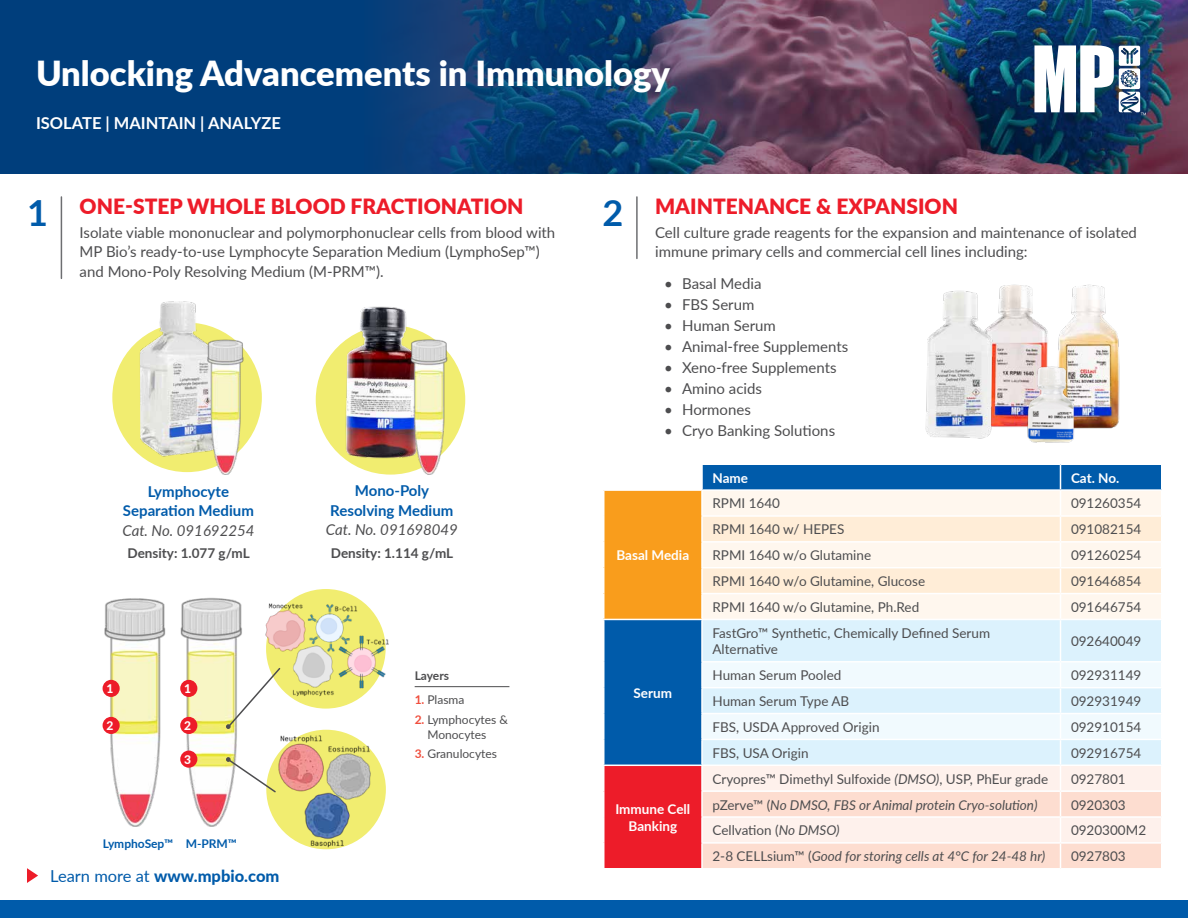
<style>
.page{position:relative;width:1188px;height:918px;background:#fff}
.page>*{position:absolute;margin:0;border:0;box-sizing:border-box;transform-origin:0 0}
.t1{font:700 36px "Lato";color:#005baa}
.t2{font:900 34.5px "Lato";color:#fff}
.t3{font:900 21px "Lato";color:#ed1c29}
.t4{font:700 16.5px "Lato";color:#fff}
.t5{font:800 16.5px "Lato";color:#005baa}
.t6{font:15px/19.5px "Lato";color:#4d4d4f}
.t7{font:700 15px/19.5px "Lato";color:#005baa;text-align:center}
.t8{font:italic 15px "Lato";color:#4d4d4f}
.t9{font:13.5px/16.5px "Lato";color:#4d4d4f}
.t10{font:italic 13.5px "Lato";color:#4d4d4f}
.t11{font:700 13.5px/16.5px "Lato";color:#fff;text-align:center}
.t12{font:700 13.5px "Lato";color:#4d4d4f}
.t13{font:12px/15px "Lato";color:#4d4d4f}
.t14{font:700 12px "Lato";color:#005baa}
.t15{font:700 12px "Lato";color:#4d4d4f}
.t16{font:800 12px "Lato";color:#fff}
.s1{font-weight:700;color:#f04e3d}
.s2{font-weight:400}
.s3{font-style:italic}
.s4{font-style:normal}
</style>
<div class="page">
<div style="left:0;top:0;width:1188px;height:174px;background:#003e7c"></div>
<img style="left:392px;top:0;width:796px;height:174px">
<img style="left:1034px;top:45px;width:112px;height:70px">
<hr style="left:61px;top:197px;width:1px;height:81px;background:#6d6e71">
<div style="left:112px;top:323px;width:150px;height:149px;background:#f1ed70;border-radius:50%"></div>
<div style="left:316px;top:325px;width:149px;height:150px;background:#f1ed70;border-radius:50%"></div>
<img style="left:320px;top:306px;width:133px;height:169px">
<img style="left:410px;top:337px;width:38px;height:138px">
<img style="left:129px;top:301px;width:100px;height:172px">
<img style="left:206px;top:337px;width:39px;height:138px">
<img style="left:103px;top:598px;width:63px;height:228px">
<div style="left:103px;top:680px;width:17px;height:17px;background:#ed1c29;border-radius:50%"></div>
<div style="left:103px;top:717px;width:17px;height:17px;background:#ed1c29;border-radius:50%"></div>
<img style="left:180px;top:597px;width:62px;height:229px">
<div style="left:180px;top:680px;width:17px;height:17px;background:#ed1c29;border-radius:50%"></div>
<div style="left:180px;top:717px;width:17px;height:17px;background:#ed1c29;border-radius:50%"></div>
<div style="left:180px;top:751px;width:17px;height:17px;background:#ed1c29;border-radius:50%"></div>
<div style="left:266px;top:589px;width:120px;height:120px;background:#f1ed70;border-radius:50%"></div>
<img style="left:265px;top:600px;width:124px;height:109px">
<div style="left:266px;top:730px;width:120px;height:119px;background:#f1ed70;border-radius:50%"></div>
<img style="left:226px;top:730px;width:151px;height:120px">
<svg style="left:226px;top:666px;width:56px;height:63px"></svg>
<svg style="left:226px;top:757px;width:51px;height:37px"></svg>
<hr style="left:415px;top:686px;width:94px;height:1px;background:#4d4d4f">
<hr style="left:636px;top:197px;width:2px;height:61px;background:#6d6e71">
<div style="left:604px;top:620px;width:97px;height:145px;background:#005baa"></div>
<div style="left:604px;top:490px;width:98px;height:129px;background:#f99d1c"></div>
<div style="left:703px;top:620px;width:458px;height:41px;background:#dcf2fd"></div>
<div style="left:604px;top:765px;width:98px;height:104px;background:#ed1c29"></div>
<hr style="left:701px;top:515px;width:359px;height:2px;background:#fff">
<hr style="left:1060px;top:620px;width:1px;height:41px;background:#fff">
<hr style="left:701px;top:790px;width:359px;height:2px;background:#fff">
<hr style="left:603px;top:489px;width:99px;height:2px;background:#fff">
<hr style="left:603px;top:765px;width:99px;height:1px;background:#fff">
<hr style="left:603px;top:868px;width:99px;height:2px;background:#fff">
<hr style="left:701px;top:491px;width:2px;height:24px;background:#fff">
<hr style="left:701px;top:517px;width:2px;height:24px;background:#fff">
<hr style="left:701px;top:541px;width:359px;height:2px;background:#fff">
<hr style="left:701px;top:543px;width:2px;height:24px;background:#fff">
<hr style="left:701px;top:567px;width:359px;height:1px;background:#fff">
<hr style="left:701px;top:568px;width:2px;height:25px;background:#fff">
<hr style="left:701px;top:593px;width:359px;height:1px;background:#fff">
<hr style="left:701px;top:594px;width:2px;height:25px;background:#fff">
<svg style="left:702px;top:465px;width:460px;height:154px;background:#d6dbdd"></svg>
<hr style="left:701px;top:766px;width:2px;height:24px;background:#fff">
<hr style="left:701px;top:792px;width:2px;height:24px;background:#fff">
<hr style="left:701px;top:816px;width:359px;height:2px;background:#fff">
<hr style="left:701px;top:818px;width:2px;height:24px;background:#fff">
<hr style="left:701px;top:842px;width:359px;height:2px;background:#fff">
<hr style="left:701px;top:844px;width:2px;height:24px;background:#fff">
<svg style="left:702px;top:663px;width:459px;height:205px"></svg>
<div style="left:0;top:900px;width:1188px;height:18px;background:#005baa"></div>
<svg style="left:27px;top:868px;width:11px;height:15px"></svg>
<img style="left:1012px;top:284px;width:32px;height:143px">
<img style="left:925px;top:285px;width:87px;height:154px">
<img style="left:1044px;top:284px;width:76px;height:145px">
<img style="left:1015px;top:344px;width:77px;height:99px">
<h2 class="t2" style="left:36px;top:48px;width:636px">Unlocking Advancements in Immunology</h2>
<p class="t4" style="left:36px;top:111px;width:246px">ISOLATE | MAINTAIN | ANALYZE</p>
<h1 class="t1" style="left:27px;top:186px;width:22px">1</h1>
<h3 class="t3" style="left:80px;top:190px;width:445px">ONE-STEP WHOLE BLOOD FRACTIONATION</h3>
<p class="t6" style="left:80px;top:222px;width:477px">Isolate viable mononuclear and polymorphonuclear cells from blood with<br>MP Bio’s ready-to-use Lymphocyte Separation Medium (LymphoSep™) and Mono-Poly Resolving Medium (M-PRM™).</p>
<p class="t7" style="left:123px;top:481px;width:133px">Lymphocyte<br>Separation Medium</p>
<p class="t8" style="left:122px;top:519px;width:134px">Cat. No. 091692254</p>
<p class="t12" style="left:128px;top:543px;width:124px">Density: 1.077 g/mL</p>
<p class="t16" style="left:107px;top:680px;width:8px">1</p>
<p class="t16" style="left:107px;top:717px;width:8px">2</p>
<p class="t16" style="left:184px;top:680px;width:8px">1</p>
<p class="t16" style="left:184px;top:717px;width:8px">2</p>
<p class="t16" style="left:184px;top:751px;width:8px">3</p>
<p class="t14" style="left:103px;top:835px;width:136px">LymphoSep™ M-PRM™</p>
<p class="t7" style="left:330px;top:481px;width:125px">Mono-Poly<br>Resolving Medium</p>
<p class="t8" style="left:326px;top:519px;width:134px">Cat. No. 091698049</p>
<p class="t12" style="left:331px;top:543px;width:124px">Density: 1.114 g/mL</p>
<p class="t15" style="left:415px;top:667px;width:36px">Layers</p>
<p class="t13" style="left:415px;top:692px;width:51px"><span class="s1">1.</span> Plasma</p>
<p class="t13" style="left:427px;top:711px;width:82px;text-indent:-13px"><span class="s1">2.</span> Lymphocytes &amp;<br>Monocytes</p>
<p class="t13" style="left:415px;top:746px;width:84px"><span class="s1">3.</span> Granulocytes</p>
<p class="t5" style="left:50px;top:864px;width:231px"><span class="s2">Learn more at</span> www.mpbio.com</p>
<h1 class="t1" style="left:602px;top:186px;width:22px">2</h1>
<h3 class="t3" style="left:655px;top:190px;width:304px">MAINTENANCE &amp; EXPANSION</h3>
<p class="t6" style="left:655px;top:222px;width:483px">Cell culture grade reagents for the expansion and maintenance of isolated immune primary cells and commercial cell lines including:</p>
<p class="t6" style="left:664px;top:273px;width:99px">• Basal Media</p>
<p class="t6" style="left:664px;top:294px;width:92px">• FBS Serum</p>
<p class="t6" style="left:664px;top:315px;width:113px">• Human Serum</p>
<p class="t6" style="left:664px;top:336px;width:186px">• Animal-free Supplements</p>
<p class="t6" style="left:664px;top:357px;width:174px">• Xeno-free Supplements</p>
<p class="t6" style="left:664px;top:378px;width:99px">• Amino acids</p>
<p class="t6" style="left:664px;top:399px;width:88px">• Hormones</p>
<p class="t6" style="left:664px;top:420px;width:173px">• Cryo Banking Solutions</p>
<p class="t11" style="left:712px;top:469px;width:37px">Name</p>
<p class="t11" style="left:1071px;top:469px;width:50px">Cat. No.</p>
<p class="t11" style="left:617px;top:546px;width:74px">Basal Media</p>
<p class="t11" style="left:634px;top:684px;width:40px">Serum</p>
<p class="t11" style="left:615px;top:800px;width:76px">Immune Cell<br>Banking</p>
<p class="t9" style="left:712px;top:495px;width:69px">RPMI 1640</p>
<p class="t9" style="left:1071px;top:495px;width:72px">091260354</p>
<p class="t9" style="left:712px;top:521px;width:133px">RPMI 1640 w/ HEPES</p>
<p class="t9" style="left:1071px;top:521px;width:72px">091082154</p>
<p class="t9" style="left:712px;top:546px;width:160px">RPMI 1640 w/o Glutamine</p>
<p class="t9" style="left:1071px;top:546px;width:72px">091260254</p>
<p class="t9" style="left:712px;top:572px;width:214px">RPMI 1640 w/o Glutamine, Glucose</p>
<p class="t9" style="left:1071px;top:572px;width:72px">091646854</p>
<p class="t9" style="left:712px;top:598px;width:208px">RPMI 1640 w/o Glutamine, Ph.Red</p>
<p class="t9" style="left:1071px;top:598px;width:72px">091646754</p>
<p class="t9" style="left:712px;top:624px;width:279px">FastGro™ Synthetic, Chemically Defined Serum<br>Alternative</p>
<p class="t9" style="left:1071px;top:632px;width:72px">092640049</p>
<p class="t9" style="left:712px;top:666px;width:130px">Human Serum Pooled</p>
<p class="t9" style="left:1071px;top:666px;width:72px">092931149</p>
<p class="t9" style="left:712px;top:692px;width:138px">Human Serum Type AB</p>
<p class="t9" style="left:1071px;top:692px;width:72px">092931949</p>
<p class="t9" style="left:712px;top:718px;width:169px">FBS, USDA Approved Origin</p>
<p class="t9" style="left:1071px;top:718px;width:72px">092910154</p>
<p class="t9" style="left:712px;top:744px;width:98px">FBS, USA Origin</p>
<p class="t9" style="left:1071px;top:744px;width:72px">092916754</p>
<p class="t9" style="left:712px;top:770px;width:337px">Cryopres™ Dimethyl Sulfoxide <span class="s3">(DMSO)</span>, USP, PhEur grade</p>
<p class="t9" style="left:1071px;top:770px;width:56px">0927801</p>
<p class="t10" style="left:712px;top:795px;width:327px"><span class="s4">pZerve™ (</span>No DMSO, FBS or Animal protein Cryo-solution)</p>
<p class="t9" style="left:1071px;top:796px;width:56px">0920303</p>
<p class="t9" style="left:712px;top:822px;width:129px">Cellvation (<span class="s3">No DMSO)</span></p>
<p class="t9" style="left:1071px;top:822px;width:77px">0920300M2</p>
<p class="t10" style="left:712px;top:847px;width:334px"><span class="s4">2-8 CELLsium™ (</span>Good for storing cells at 4°C for 24-48 hr)</p>
<p class="t9" style="left:1071px;top:848px;width:56px">0927803</p>
</div>
